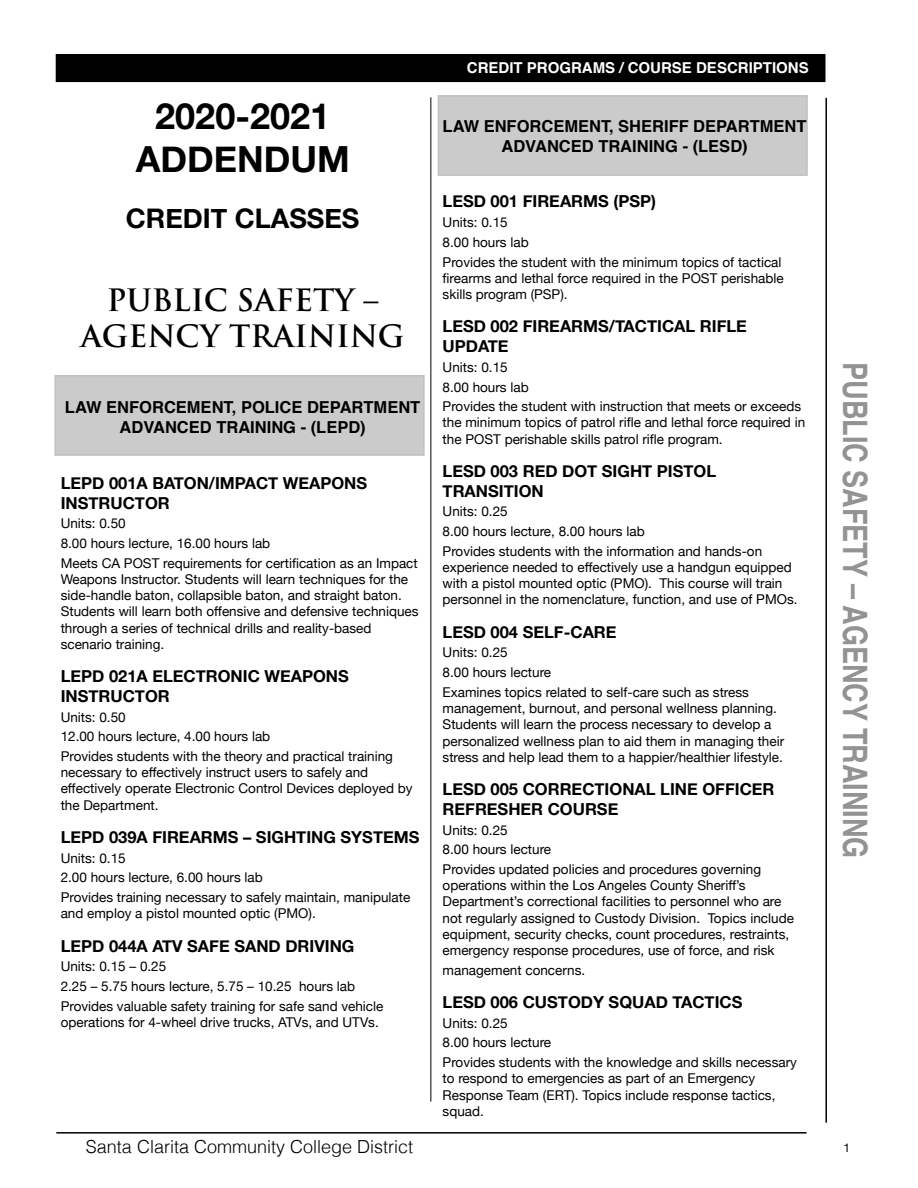
<style>
.page{position:relative;width:918px;height:1188px;background:#fff}
.page>*{position:absolute;margin:0;border:0;box-sizing:border-box;transform-origin:0 0}
.t1{font:700 36px/43.2px "Helvetica Neue";color:#000;text-align:center}
.t2{font:700 33.75px "Helvetica";color:#939393;scale:.8 1}
.t3{font:700 30px/36px "Trajan Pro";color:#000;text-align:center}
.t4{font:700 27px "Helvetica Neue";color:#000}
.t5{font:300 18px "Helvetica";color:#000}
.t6{font:700 16.5px/19.8px "Helvetica Neue";color:#000}
.t7{font:700 16.5px/19.8px "Helvetica";color:#000;text-align:center}
.t8{font:700 15px "Helvetica";color:#fff}
.t9{font:13.5px/16.2px "Helvetica Neue";color:#000}
.t10{font:12px "Helvetica Neue";color:#000}
</style>
<div class="page">
<hr style="left:825px;top:98px;width:2px;height:1025px;background:#000">
<div style="left:54px;top:375px;width:371px;height:81px;background:#cbcbcb;border:2px solid #c0c0c0"></div>
<div style="left:438px;top:95px;width:370px;height:81px;background:#cbcbcb"></div>
<hr style="left:56px;top:1132px;width:751px;height:2px;background:#000">
<hr style="left:430px;top:97px;width:1px;height:1005px;background:#000">
<div style="left:56px;top:55px;width:769px;height:26px;background:#000"></div>
<div style="left:56px;top:54px;width:769px;height:28px;border:2px solid #000"></div>
<h1 class="t1" style="left:136px;top:96px;width:216px">2020-2021<br>ADDENDUM</h1>
<h2 class="t4" style="left:126px;top:197px;width:235px">CREDIT CLASSES</h2>
<h3 class="t3" style="left:81px;top:282px;width:325px">PUBLIC SAFETY –<br>AGENCY TRAINING</h3>
<h4 class="t7" style="left:65px;top:398px;width:357px">LAW ENFORCEMENT, POLICE DEPARTMENT<br>ADVANCED TRAINING - (LEPD)</h4>
<h5 class="t6" style="left:61px;top:473px;width:308px">LEPD 001A BATON/IMPACT WEAPONS<br>INSTRUCTOR</h5>
<p class="t9" style="left:61px;top:516px;width:67px">Units: 0.50</p>
<p class="t9" style="left:61px;top:536px;width:211px">8.00 hours lecture, 16.00 hours lab</p>
<p class="t9" style="left:61px;top:556px;width:359px">Meets CA POST requirements for certification as an Impact Weapons Instructor. Students will learn techniques for the side-handle baton, collapsible baton, and straight baton.<br>Students will learn both offensive and defensive techniques through a series of technical drills and reality-based scenario training.</p>
<h5 class="t6" style="left:61px;top:667px;width:290px">LEPD 021A ELECTRONIC WEAPONS<br>INSTRUCTOR</h5>
<p class="t9" style="left:61px;top:709px;width:67px">Units: 0.50</p>
<p class="t9" style="left:61px;top:729px;width:211px">12.00 hours lecture, 4.00 hours lab</p>
<p class="t9" style="left:61px;top:749px;width:353px">Provides students with the theory and practical training necessary to effectively instruct users to safely and effectively operate Electronic Control Devices deployed by the Department.</p>
<h5 class="t6" style="left:61px;top:828px;width:360px">LEPD 039A FIREARMS – SIGHTING SYSTEMS</h5>
<p class="t9" style="left:61px;top:850px;width:67px">Units: 0.15</p>
<p class="t9" style="left:61px;top:870px;width:204px">2.00 hours lecture, 6.00 hours lab</p>
<p class="t9" style="left:61px;top:890px;width:351px">Provides training necessary to safely maintain, manipulate and employ a pistol mounted optic (PMO).</p>
<h5 class="t6" style="left:61px;top:936px;width:295px">LEPD 044A ATV SAFE SAND DRIVING</h5>
<p class="t9" style="left:61px;top:959px;width:107px">Units: 0.15 – 0.25</p>
<p class="t9" style="left:61px;top:979px;width:296px">2.25 – 5.75 hours lecture, 5.75 – 10.25 hours lab</p>
<p class="t9" style="left:61px;top:999px;width:324px">Provides valuable safety training for safe sand vehicle operations for 4-wheel drive trucks, ATVs, and UTVs.</p>
<p class="t8" style="left:467px;top:56px;width:343px">CREDIT PROGRAMS / COURSE DESCRIPTIONS</p>
<h4 class="t7" style="left:443px;top:116px;width:365px">LAW ENFORCEMENT, SHERIFF DEPARTMENT<br>ADVANCED TRAINING - (LESD)</h4>
<h5 class="t6" style="left:443px;top:192px;width:215px">LESD 001 FIREARMS (PSP)</h5>
<p class="t9" style="left:443px;top:215px;width:67px">Units: 0.15</p>
<p class="t9" style="left:443px;top:235px;width:88px">8.00 hours lab</p>
<p class="t9" style="left:443px;top:254px;width:343px">Provides the student with the minimum topics of tactical firearms and lethal force required in the POST perishable skills program (PSP).</p>
<h5 class="t6" style="left:443px;top:317px;width:306px">LESD 002 FIREARMS/TACTICAL RIFLE<br>UPDATE</h5>
<p class="t9" style="left:443px;top:360px;width:67px">Units: 0.15</p>
<p class="t9" style="left:443px;top:379px;width:88px">8.00 hours lab</p>
<p class="t9" style="left:443px;top:399px;width:364px">Provides the student with instruction that meets or exceeds the minimum topics of patrol rifle and lethal force required in the POST perishable skills patrol rifle program.</p>
<h5 class="t6" style="left:443px;top:462px;width:275px">LESD 003 RED DOT SIGHT PISTOL<br>TRANSITION</h5>
<p class="t9" style="left:443px;top:504px;width:67px">Units: 0.25</p>
<p class="t9" style="left:443px;top:524px;width:204px">8.00 hours lecture, 8.00 hours lab</p>
<p class="t9" style="left:443px;top:544px;width:356px">Provides students with the information and hands-on experience needed to effectively use a handgun equipped with a pistol mounted optic (PMO). This course will train personnel in the nomenclature, function, and use of PMOs.</p>
<h5 class="t6" style="left:443px;top:622px;width:175px">LESD 004 SELF-CARE</h5>
<p class="t9" style="left:443px;top:645px;width:67px">Units: 0.25</p>
<p class="t9" style="left:443px;top:665px;width:110px">8.00 hours lecture</p>
<p class="t9" style="left:443px;top:685px;width:343px">Examines topics related to self-care such as stress management, burnout, and personal wellness planning.<br>Students will learn the process necessary to develop a personalized wellness plan to aid them in managing their stress and help lead them to a happier/healthier lifestyle.</p>
<h5 class="t6" style="left:443px;top:780px;width:333px">LESD 005 CORRECTIONAL LINE OFFICER<br>REFRESHER COURSE</h5>
<p class="t9" style="left:443px;top:822px;width:67px">Units: 0.25</p>
<p class="t9" style="left:443px;top:842px;width:110px">8.00 hours lecture</p>
<p class="t9" style="left:443px;top:862px;width:353px">Provides updated policies and procedures governing operations within the Los Angeles County Sheriff’s Department’s correctional facilities to personnel who are not regularly assigned to Custody Division. Topics include equipment, security checks, count procedures, restraints, emergency response procedures, use of force, and risk</p>
<p class="t9" style="left:443px;top:963px;width:144px">management concerns.</p>
<h5 class="t6" style="left:443px;top:993px;width:301px">LESD 006 CUSTODY SQUAD TACTICS</h5>
<p class="t9" style="left:443px;top:1016px;width:67px">Units: 0.25</p>
<p class="t9" style="left:443px;top:1035px;width:110px">8.00 hours lecture</p>
<p class="t9" style="left:443px;top:1055px;width:356px">Provides students with the knowledge and skills necessary to respond to emergencies as part of an Emergency Response Team (ERT). Topics include response tactics, squad.</p>
<h2 class="t2" style="left:882px;top:362px;width:622px;rotate:90deg">PUBLIC SAFETY – AGENCY TRAINING</h2>
<h3 class="t5" style="left:86px;top:1132px;width:329px">Santa Clarita Community College District</h3>
<p class="t10" style="left:843px;top:1139px;width:8px">1</p>
</div>
